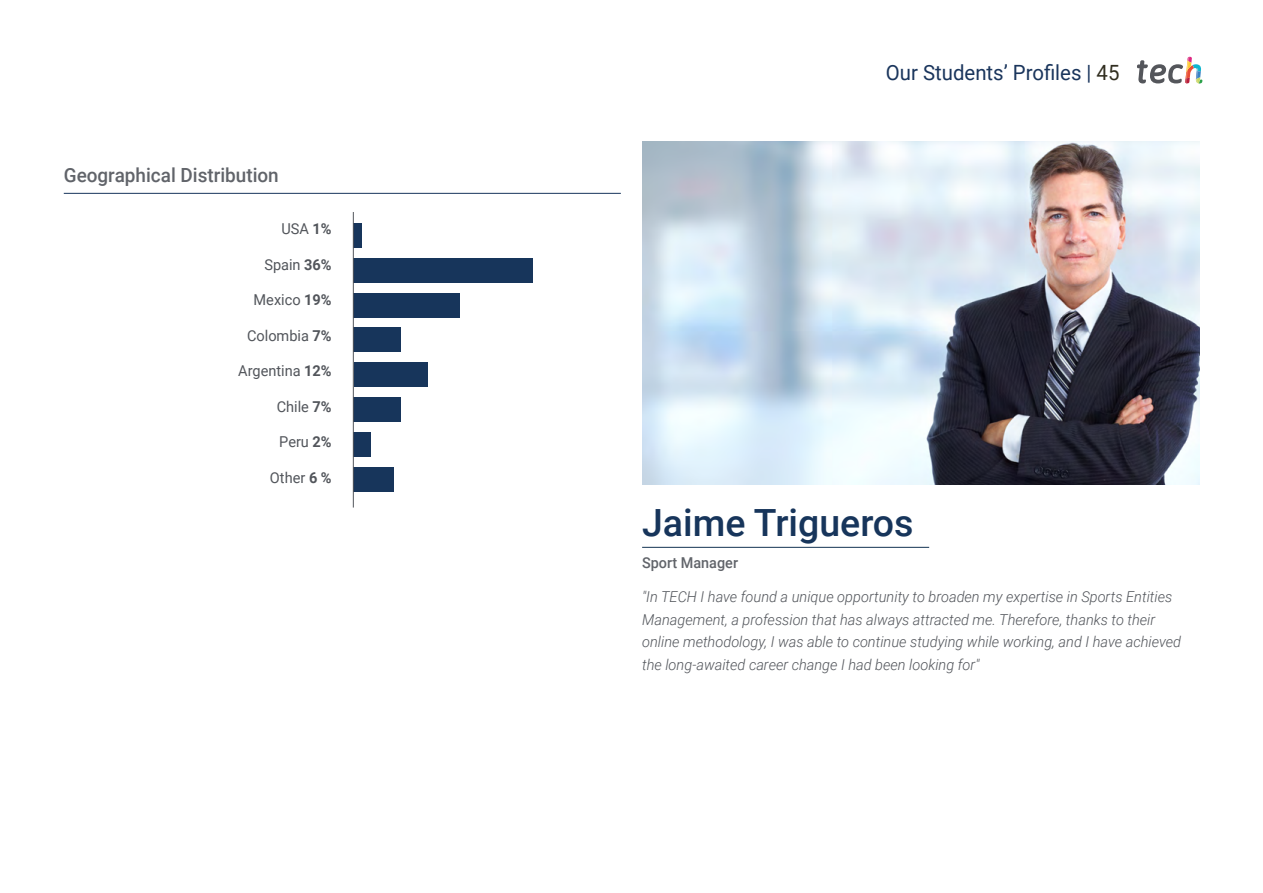
<style>
.page{position:relative;width:1263px;height:893px;background:#fff}
.page>*{position:absolute;margin:0;border:0;box-sizing:border-box;transform-origin:0 0}
.t1{font:500 37.5px "Roboto";color:#17355b}
.t2{font:21px "Roboto";color:#1a355c}
.t3{font:500 19.5px "Roboto";color:#61646a}
.t4{font:italic 300 15px/22.5px "Roboto";color:#52555b}
.t5{font:15px "Roboto";color:#52555b}
.t6{font:500 15px "Roboto";color:#61646a;scale:.96 1}
.s1{font-weight:700}
.s2{color:#312e20}
</style>
<div class="page">
<svg style="left:1137px;top:57px;width:65px;height:27px"></svg>
<hr style="left:64px;top:193px;width:557px;height:1px;background:#17355b">
<div style="left:353px;top:223px;width:9px;height:25px;background:#17355b"></div>
<div style="left:353px;top:397px;width:48px;height:25px;background:#17355b"></div>
<div style="left:353px;top:258px;width:180px;height:25px;background:#17355b"></div>
<div style="left:353px;top:432px;width:17px;height:25px;background:#17355b"></div>
<div style="left:353px;top:293px;width:107px;height:24px;background:#17355b"></div>
<div style="left:353px;top:467px;width:40px;height:24px;background:#17355b"></div>
<div style="left:353px;top:327px;width:48px;height:25px;background:#17355b"></div>
<div style="left:354px;top:362px;width:73px;height:25px;background:#17355b"></div>
<hr style="left:353px;top:212px;width:1px;height:296px;background:#52555b">
<hr style="left:642px;top:547px;width:287px;height:1px;background:#123352">
<img style="left:642px;top:141px;width:557px;height:343px">
<h3 class="t3" style="left:64px;top:161px;width:217px">Geographical Distribution</h3>
<p class="t5" style="left:281px;top:218px;width:52px">USA <span class="s1">1%</span></p>
<p class="t5" style="left:264px;top:254px;width:69px">Spain <span class="s1">36%</span></p>
<p class="t5" style="left:254px;top:289px;width:80px">Mexico <span class="s1">19%</span></p>
<p class="t5" style="left:247px;top:325px;width:86px">Colombia <span class="s1">7%</span></p>
<p class="t5" style="left:238px;top:360px;width:95px">Argentina <span class="s1">12%</span></p>
<p class="t5" style="left:277px;top:396px;width:56px">Chile <span class="s1">7%</span></p>
<p class="t5" style="left:279px;top:431px;width:54px">Peru <span class="s1">2%</span></p>
<p class="t5" style="left:270px;top:467px;width:63px">Other <span class="s1">6 %</span></p>
<h2 class="t2" style="left:886px;top:57px;width:235px">Our Students’ Profiles | <span class="s2">45</span></h2>
<h1 class="t1" style="left:642px;top:496px;width:273px">Jaime Trigueros</h1>
<p class="t6" style="left:642px;top:552px;width:101px">Sport Manager</p>
<p class="t4" style="left:642px;top:585px;width:540px">"In TECH I have found a unique opportunity to broaden my expertise in Sports Entities Management, a profession that has always attracted me. Therefore, thanks to their online methodology, I was able to continue studying while working, and I have achieved the long-awaited career change I had been looking for"</p>
</div>
